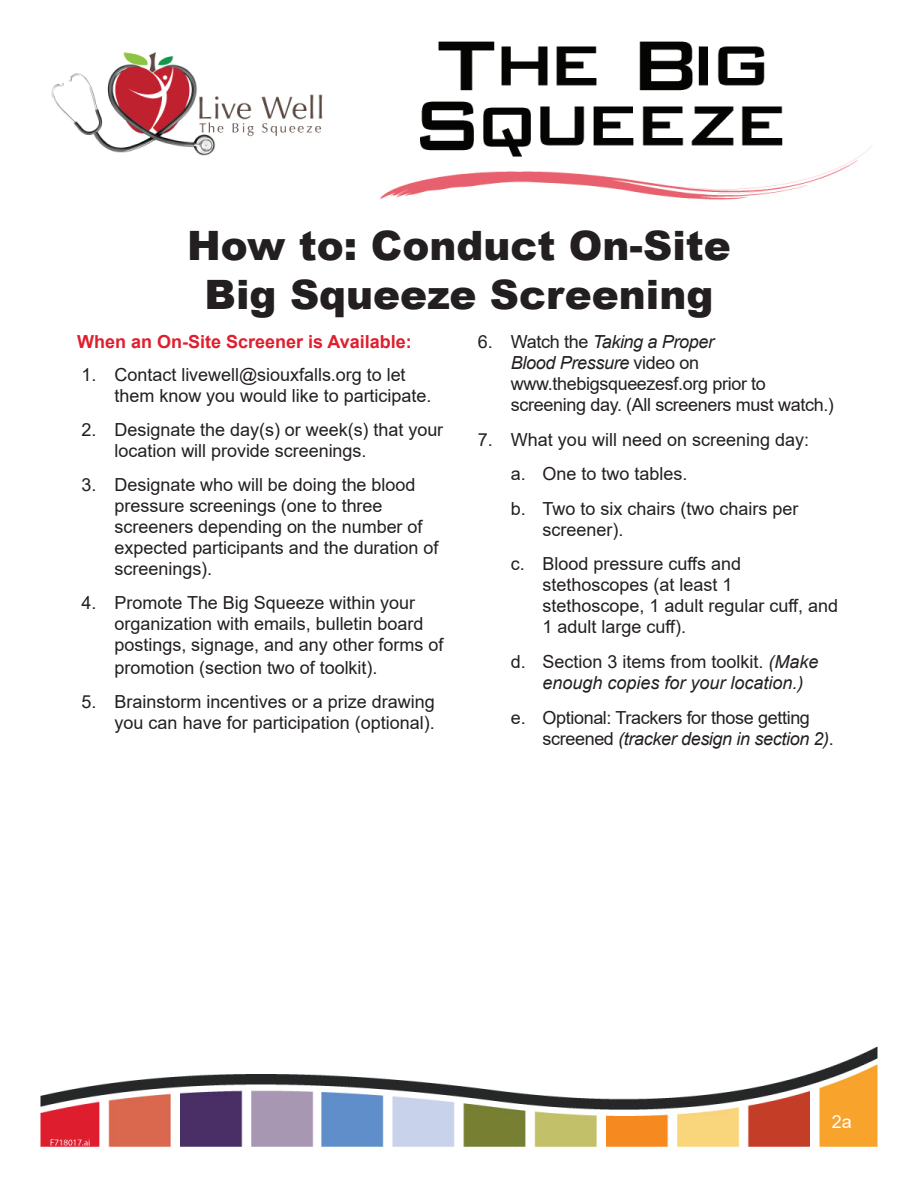
<style>
.page{position:relative;width:918px;height:1188px;background:#fff}
.page>*{position:absolute;margin:0;border:0;box-sizing:border-box;transform-origin:0 0}
.t1{font:900 40.5px/48.6px "Arial";color:#231f20;text-align:center}
.t2{font:18px/21px "Arial";color:#231f20}
.t3{font:18px/21px "Arial";letter-spacing:-.02em;color:#231f20}
.t4{font:italic 18px/21px "Arial";color:#231f20}
.t5{font:700 18px "Arial";color:#df1f2e}
.t6{font:18px "Arial";color:#fff}
.s1{font-style:italic}
.s2{font-style:normal}
</style>
<div class="page">
<img style="left:40px;top:41px;width:838px;height:1106px">
<h1 class="t1" style="left:187px;top:220px;width:545px">How to: Conduct On-Site<br>Big Squeeze Screening</h1>
<p class="t5" style="left:77px;top:329px;width:336px">When an On-Site Screener is Available:</p>
<p class="t2" style="left:115px;top:364px;width:318px;text-indent:-33px">1. Contact livewell@siouxfalls.org to let them know you would like to participate.</p>
<p class="t2" style="left:115px;top:419px;width:330px;text-indent:-33px">2. Designate the day(s) or week(s) that your location will provide screenings.</p>
<p class="t2" style="left:115px;top:474px;width:325px;text-indent:-33px">3. Designate who will be doing the blood pressure screenings (one to three screeners depending on the number of expected participants and the duration of screenings).</p>
<p class="t2" style="left:115px;top:592px;width:330px;line-height:21.5px;text-indent:-33px">4. Promote The Big Squeeze within your organization with emails, bulletin board postings, signage, and any other forms of promotion (section two of toolkit).</p>
<p class="t2" style="left:82px;top:691px;width:355px;text-align:right">5. Brainstorm incentives or a prize drawing you can have for participation (optional).</p>
<p class="t3" style="left:511px;top:331px;width:325px;text-indent:-33px">6. Watch the <span class="s1">Taking a Proper<br>Blood Pressure</span> video on www.thebigsqueezesf.org prior to screening day. (All screeners must watch.)</p>
<p class="t2" style="left:511px;top:422px;width:300px;line-height:34.5px;text-indent:-33px">7. What you will need on screening day: a. One to two tables.<br>b. Two to six chairs (two chairs per</p>
<p class="t2" style="left:511px;top:512px;width:232px;line-height:34.5px;text-indent:31px">screener).<br>c. Blood pressure cuffs and</p>
<p class="t2" style="left:542px;top:575px;width:297px">stethoscopes (at least 1 stethoscope, 1 adult regular cuff, and<br>1 adult large cuff).</p>
<p class="t4" style="left:542px;top:651px;width:278px;text-indent:-32px"><span class="s2">d. Section 3 items from toolkit.</span> (Make enough copies for your location.)</p>
<p class="t3" style="left:542px;top:707px;width:293px;text-indent:-32px">e. Optional: Trackers for those getting screened <span class="s1">(tracker design in section 2)</span>.</p>
<p class="t6" style="left:832px;top:1109px;width:22px">2a</p>
</div>
